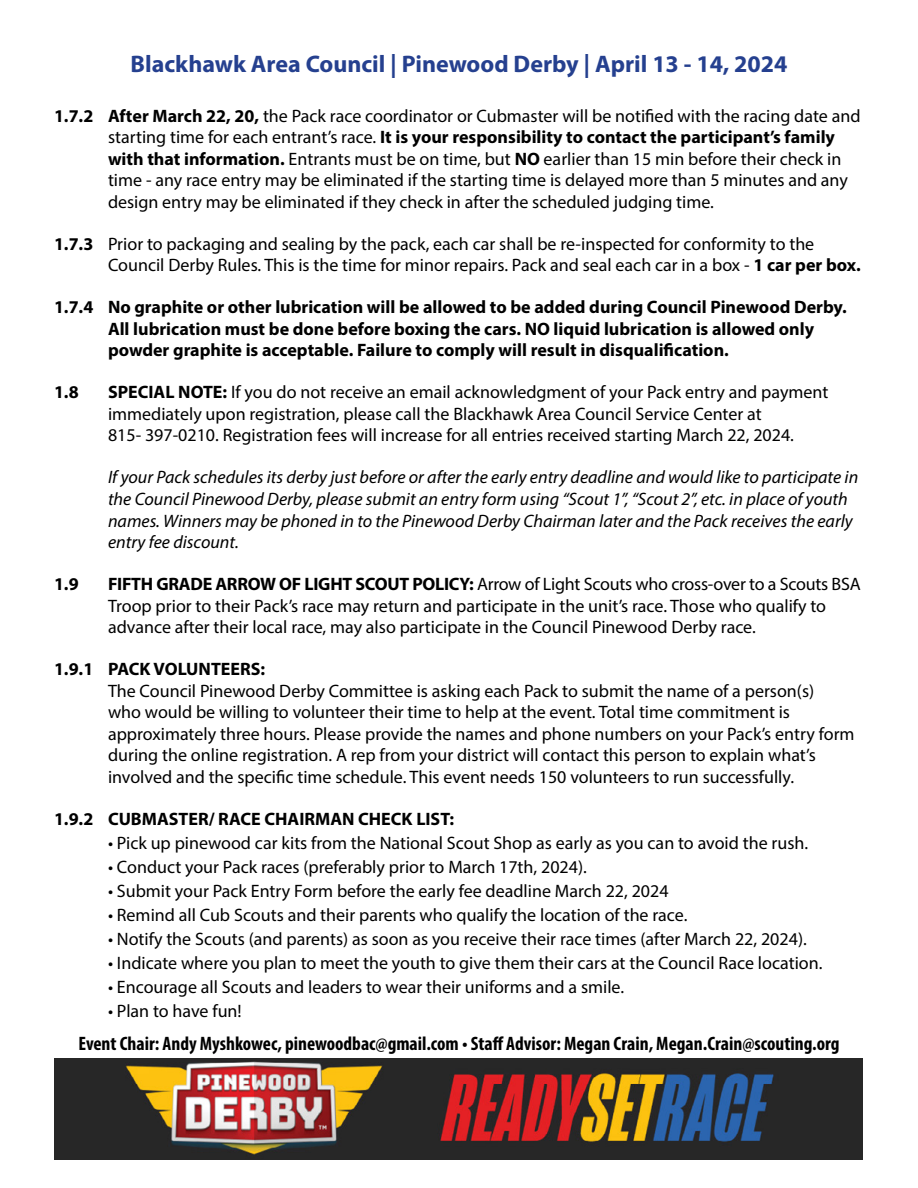
<style>
.page{position:relative;width:918px;height:1188px;background:#fff}
.page>*{position:absolute;margin:0;border:0;box-sizing:border-box;transform-origin:0 0}
.t1{font:700 24px "Myriad Pro";color:#25408f}
.t2{font:700 condensed 19.5px "Myriad Pro";color:#000}
.t3{font:18px/21.6px "Myriad Pro";color:#000}
.t4{font:700 18px/21.6px "Myriad Pro";color:#000}
.t5{font:italic 18px/21.6px "Myriad Pro";color:#000}
.s1{font-weight:700}
</style>
<div class="page">
<img style="left:54px;top:1059px;width:809px;height:101px">
<h1 class="t1" style="left:131px;top:49px;width:658px">Blackhawk Area Council | Pinewood Derby | April 13 - 14, 2024</h1>
<p class="t3" style="left:108px;top:104px;width:754px;text-indent:-54px"><span class="s1">1.7.2 After March 22, 20,</span> the Pack race coordinator or Cubmaster will be notified with the racing date and starting time for each entrant’s race. <span class="s1">It is your responsibility to contact the participant’s family with that information.</span> Entrants must be on time, but <span class="s1">NO</span> earlier than 15 min before their check in time - any race entry may be eliminated if the starting time is delayed more than 5 minutes and any design entry may be eliminated if they check in after the scheduled judging time.</p>
<p class="t3" style="left:108px;top:233px;width:754px;text-indent:-54px"><span class="s1">1.7.3</span> Prior to packaging and sealing by the pack, each car shall be re-inspected for conformity to the<br>Council Derby Rules. This is the time for minor repairs. Pack and seal each car in a box - <span class="s1">1 car per box.</span></p>
<p class="t4" style="left:108px;top:296px;width:740px;text-indent:-54px">1.7.4 No graphite or other lubrication will be allowed to be added during Council Pinewood Derby.<br>All lubrication must be done before boxing the cars. NO liquid lubrication is allowed only powder graphite is acceptable. Failure to comply will result in disqualification.</p>
<p class="t4" style="left:54px;top:381px;width:26px">1.8</p>
<p class="t3" style="left:108px;top:381px;width:722px"><span class="s1">SPECIAL NOTE:</span> If you do not receive an email acknowledgment of your Pack entry and payment immediately upon registration, please call the Blackhawk Area Council Service Center at<br>815- 397-0210. Registration fees will increase for all entries received starting March 22, 2024.</p>
<p class="t5" style="left:108px;top:466px;width:752px">If your Pack schedules its derby just before or after the early entry deadline and would like to participate in the Council Pinewood Derby, please submit an entry form using “Scout 1”, “Scout 2”, etc. in place of youth names. Winners may be phoned in to the Pinewood Derby Chairman later and the Pack receives the early entry fee discount.</p>
<p class="t4" style="left:54px;top:572px;width:26px">1.9</p>
<p class="t3" style="left:108px;top:573px;width:754px"><span class="s1">FIFTH GRADE ARROW OF LIGHT SCOUT POLICY:</span> Arrow of Light Scouts who cross-over to a Scouts BSA<br>Troop prior to their Pack’s race may return and participate in the unit’s race. Those who qualify to advance after their local race, may also participate in the Council Pinewood Derby race.</p>
<p class="t4" style="left:54px;top:658px;width:213px">1.9.1 PACK VOLUNTEERS:</p>
<p class="t3" style="left:108px;top:679px;width:748px">The Council Pinewood Derby Committee is asking each Pack to submit the name of a person(s)<br>who would be willing to volunteer their time to help at the event. Total time commitment is approximately three hours. Please provide the names and phone numbers on your Pack’s entry form during the online registration. A rep from your district will contact this person to explain what’s involved and the specific time schedule. This event needs 150 volunteers to run successfully.</p>
<p class="t4" style="left:54px;top:807px;width:402px">1.9.2 CUBMASTER/ RACE CHAIRMAN CHECK LIST:</p>
<p class="t3" style="left:108px;top:832px;width:702px">• Pick up pinewood car kits from the National Scout Shop as early as you can to avoid the rush.</p>
<p class="t3" style="left:108px;top:856px;width:480px">• Conduct your Pack races (preferably prior to March 17th, 2024).</p>
<p class="t3" style="left:108px;top:880px;width:562px">• Submit your Pack Entry Form before the early fee deadline March 22, 2024</p>
<p class="t3" style="left:108px;top:904px;width:581px">• Remind all Cub Scouts and their parents who qualify the location of the race.</p>
<p class="t3" style="left:108px;top:928px;width:700px">• Notify the Scouts (and parents) as soon as you receive their race times (after March 22, 2024).</p>
<p class="t3" style="left:108px;top:952px;width:716px">• Indicate where you plan to meet the youth to give them their cars at the Council Race location.</p>
<p class="t3" style="left:108px;top:976px;width:518px">• Encourage all Scouts and leaders to wear their uniforms and a smile.</p>
<p class="t3" style="left:108px;top:1000px;width:135px">• Plan to have fun!</p>
<p class="t2" style="left:79px;top:1031px;width:762px">Event Chair: Andy Myshkowec, pinewoodbac@gmail.com • Staff Advisor: Megan Crain, Megan.Crain@scouting.org</p>
</div>
